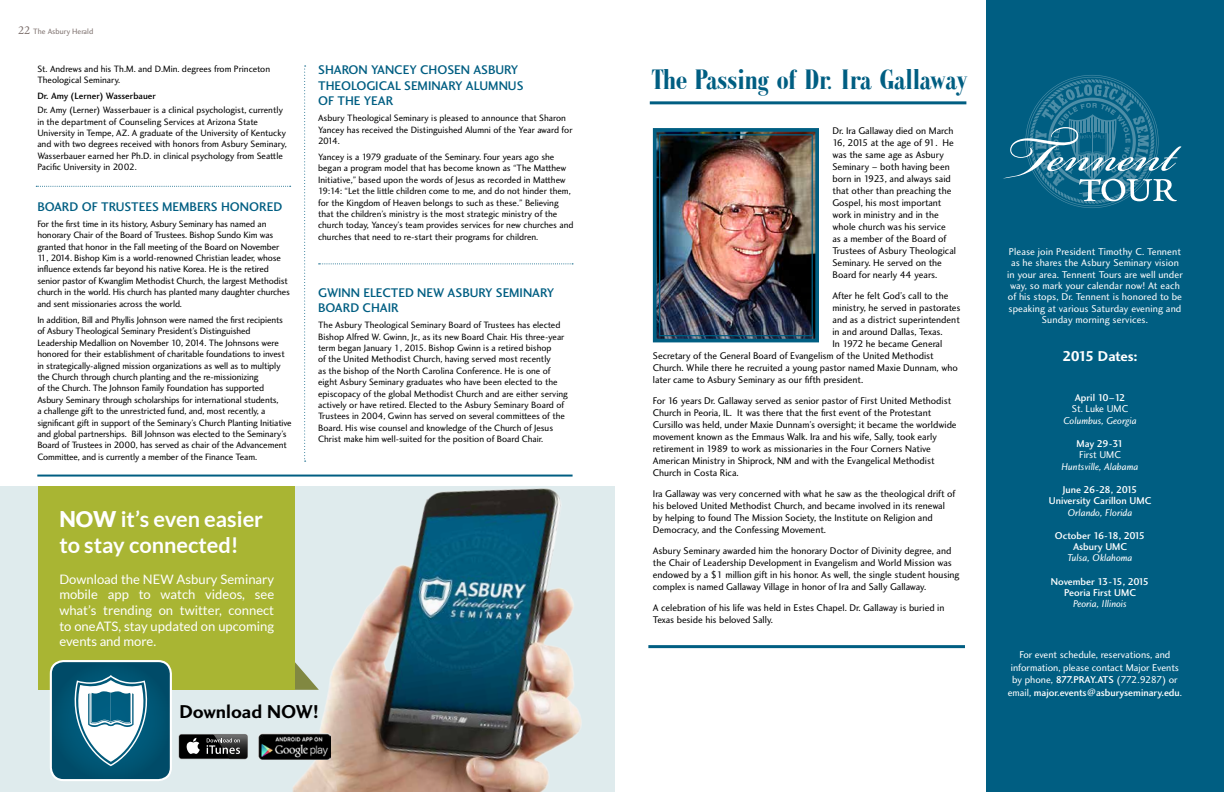
<style>
.page{position:relative;width:1224px;height:792px;background:#fff}
.page>*{position:absolute;margin:0;border:0;box-sizing:border-box;transform-origin:0 0}
.t1{font:700 28.4px "Galileo FLF";letter-spacing:-.015em;color:#005e82}
.t2{font:700 21.8px/26.1px "Lato";color:#fff}
.t3{font:19.2px "Charlotte Sans Bold Plain";color:#000}
.t4{font:14.8px "Charlotte Sans Bold Plain";letter-spacing:-.03em;color:#fff}
.t5{font:13.1px/15.7px "Lato";color:#fff;text-align:justify}
.t6{font:13px/15.6px "Charlotte Sans Medium Plain";color:#005e82}
.t7{font:10.3px/11.4px "Charlotte Sans Book Plain";letter-spacing:.01em;color:#fff;text-align:center}
.t8{font:10.3px/11.4px "Charlotte Sans Medium Plain";color:#fff;text-align:center}
.t9{font:10.3px "Charlotte Sans Book Italic Plain";color:#fff}
.t10{font:10px/12px "Charlotte Sans Book Plain";color:#000}
.t11{font:9.5px/11.4px "Charlotte Sans Book Plain";letter-spacing:-.01em;color:#000}
.t12{font:500 9.5px "Charlotte Sans Std";color:#000}
.t13{font:8px "Charlotte Sans Book Plain";color:#7d706d}
.s1{font-family:"Legacy Ser ITC";font-size:12px}
.s2{font-weight:900}
.s3{font-family:"Charlotte Sans Medium Plain"}
.s4{font-family:"Charlotte Sans Book Plain"}
</style>
<div class="page">
<div style="left:986px;top:0;width:238px;height:792px;background:#005e82"></div>
<svg style="left:1003px;top:75px;width:178px;height:133px"></svg>
<svg style="left:304px;top:66px;width:2px;height:396px"></svg>
<hr style="left:37px;top:475px;width:536px;height:2px;background:#005e82">
<hr style="left:650px;top:101px;width:316px;height:3px;background:#005e82">
<svg style="left:36px;top:186px;width:255px;height:1px"></svg>
<svg style="left:319px;top:263px;width:254px;height:1px"></svg>
<img style="left:652px;top:128px;width:167px;height:215px">
<div style="left:659px;top:134px;width:154px;height:202px;border:1px solid #005e82"></div>
<div style="left:0;top:486px;width:614px;height:306px;background:#dfebed"></div>
<div style="left:38px;top:486px;width:256px;height:204px;background:#a9b533"></div>
<div style="left:50px;top:660px;width:122px;height:121px;border:2px solid #fff;border-radius:13px"></div>
<svg style="left:51px;top:661px;width:120px;height:119px"></svg>
<img style="left:293px;top:486px;width:289px;height:306px">
<div style="left:179px;top:734px;width:69px;height:25px;background:#565656;border-radius:3px"></div>
<div style="left:179px;top:735px;width:68px;height:24px;background:#000;border-radius:2px"></div>
<svg style="left:186px;top:738px;width:14px;height:16px"></svg>
<img style="left:213px;top:734px;width:35px;height:25px">
<img style="left:214px;top:735px;width:33px;height:24px">
<svg style="left:207px;top:738px;width:33px;height:16px"></svg>
<img style="left:258px;top:734px;width:72px;height:25px">
<hr style="left:648px;top:645px;width:317px;height:3px;background:#005e82">
<p class="t13" style="left:18px;top:27px;width:77px"><span class="s1">22</span> The Asbury Herald</p>
<p class="t11" style="left:37px;top:63px;width:234px">St. Andrews and his Th.M. and D.Min. degrees from Princeton<br>Theological Seminary.</p>
<p class="t12" style="left:37px;top:91px;width:120px">Dr. Amy (Lerner) Wasserbauer</p>
<p class="t11" style="left:37px;top:104px;width:251px">Dr. Amy (Lerner) Wasserbauer is a clinical psychologist, currently in the department of Counseling Services at Arizona State University in Tempe, AZ. A graduate of the University of Kentucky and with two degrees received with honors from Asbury Seminary, Wasserbauer earned her Ph.D. in clinical psychology from Seattle Pacific University in 2002.</p>
<h3 class="t6" style="left:37px;top:199px;width:247px">BOARD OF TRUSTEES MEMBERS HONORED</h3>
<p class="t11" style="left:37px;top:218px;width:254px">For the first time in its history, Asbury Seminary has named an honorary Chair of the Board of Trustees. Bishop Sundo Kim was granted that honor in the Fall meeting of the Board on November 11, 2014. Bishop Kim is a world-renowned Christian leader, whose influence extends far beyond his native Korea. He is the retired senior pastor of Kwanglim Methodist Church, the largest Methodist church in the world. His church has planted many daughter churches and sent missionaries across the world.</p>
<p class="t11" style="left:37px;top:314px;width:256px">In addition, Bill and Phyllis Johnson were named the first recipients of Asbury Theological Seminary President’s Distinguished Leadership Medallion on November 10, 2014. The Johnsons were honored for their establishment of charitable foundations to invest in strategically-aligned mission organizations as well as to multiply the Church through church planting and the re-missionizing<br>of the Church. The Johnson Family Foundation has supported Asbury Seminary through scholarships for international students,<br>a challenge gift to the unrestricted fund, and, most recently, a significant gift in support of the Seminary’s Church Planting Initiative and global partnerships. Bill Johnson was elected to the Seminary’s Board of Trustees in 2000, has served as chair of the Advancement Committee, and is currently a member of the Finance Team.</p>
<h2 class="t2" style="left:59px;top:506px;width:205px"><span class="s2">NOW</span> it’s even easier to stay connected!</h2>
<h3 class="t5" style="left:59px;top:571px;width:216px">Download the NEW Asbury Seminary mobile app to watch videos, see what’s trending on twitter, connect to oneATS, stay updated on upcoming events and more.</h3>
<h3 class="t6" style="left:318px;top:62px;width:207px">SHARON YANCEY CHOSEN ASBURY<br>THEOLOGICAL SEMINARY ALUMNUS<br>OF THE YEAR</h3>
<p class="t11" style="left:318px;top:112px;width:256px">Asbury Theological Seminary is pleased to announce that Sharon<br>Yancey has received the Distinguished Alumni of the Year award for<br>2014.</p>
<p class="t11" style="left:318px;top:151px;width:257px">Yancey is a 1979 graduate of the Seminary. Four years ago she began a program model that has become known as “The Matthew Initiative,” based upon the words of Jesus as recorded in Matthew 19:14: “Let the little children come to me, and do not hinder them, for the Kingdom of Heaven belongs to such as these.” Believing that the children’s ministry is the most strategic ministry of the church today, Yancey’s team provides services for new churches and churches that need to re-start their programs for children.</p>
<h3 class="t6" style="left:318px;top:284px;width:238px">GWINN ELECTED NEW ASBURY SEMINARY<br>BOARD CHAIR</h3>
<p class="t11" style="left:318px;top:319px;width:251px">The Asbury Theological Seminary Board of Trustees has elected Bishop Alfred W. Gwinn, Jr., as its new Board Chair. His three-year term began January 1, 2015. Bishop Gwinn is a retired bishop<br>of the United Methodist Church, having served most recently<br>as the bishop of the North Carolina Conference. He is one of eight Asbury Seminary graduates who have been elected to the episcopacy of the global Methodist Church and are either serving actively or have retired. Elected to the Asbury Seminary Board of Trustees in 2004, Gwinn has served on several committees of the Board. His wise counsel and knowledge of the Church of Jesus Christ make him well-suited for the position of Board Chair.</p>
<h3 class="t3" style="left:179px;top:700px;width:141px">Download NOW!</h3>
<h1 class="t1" style="left:651px;top:66px;width:318px">The Passing of Dr. Ira Gallaway</h1>
<p class="t10" style="left:833px;top:124px;width:125px">Dr. Ira Gallaway died on March<br>16, 2015 at the age of 91. He was the same age as Asbury<br>Seminary – both having been born in 1923, and always said that other than preaching the<br>Gospel, his most important work in ministry and in the whole church was his service as a member of the Board of<br>Trustees of Asbury Theological<br>Seminary. He served on the<br>Board for nearly 44 years.</p>
<p class="t10" style="left:833px;top:289px;width:117px">After he felt God’s call to the</p>
<p class="t10" style="left:833px;top:301px;width:129px">ministry, he served in pastorates</p>
<p class="t10" style="left:833px;top:313px;width:129px">and as a district superintendent</p>
<p class="t10" style="left:833px;top:325px;width:112px">in and around Dallas, Texas.</p>
<p class="t10" style="left:833px;top:337px;width:111px">In 1972 he became General</p>
<p class="t10" style="left:653px;top:349px;width:282px">Secretary of the General Board of Evangelism of the United Methodist</p>
<p class="t10" style="left:653px;top:361px;width:306px">Church. While there he recruited a young pastor named Maxie Dunnam, who</p>
<p class="t10" style="left:653px;top:373px;width:212px">later came to Asbury Seminary as our fifth president.</p>
<p class="t10" style="left:653px;top:394px;width:305px">For 16 years Dr. Gallaway served as senior pastor of First United Methodist Church in Peoria, IL. It was there that the first event of the Protestant Cursillo was held, under Maxie Dunnam’s oversight; it became the worldwide movement known as the Emmaus Walk. Ira and his wife, Sally, took early retirement in 1989 to work as missionaries in the Four Corners Native American Ministry in Shiprock, NM and with the Evangelical Methodist Church in Costa Rica.</p>
<p class="t10" style="left:653px;top:487px;width:304px">Ira Gallaway was very concerned with what he saw as the theological drift of his beloved United Methodist Church, and became involved in its renewal by helping to found The Mission Society, the Institute on Religion and Democracy, and the Confessing Movement.</p>
<p class="t10" style="left:653px;top:544px;width:308px">Asbury Seminary awarded him the honorary Doctor of Divinity degree, and the Chair of Leadership Development in Evangelism and World Mission was endowed by a $1 million gift in his honor. As well, the single student housing complex is named Gallaway Village in honor of Ira and Sally Gallaway.</p>
<p class="t10" style="left:653px;top:601px;width:293px">A celebration of his life was held in Estes Chapel. Dr. Gallaway is buried in<br>Texas beside his beloved Sally.</p>
<p class="t7" style="left:1007px;top:246px;width:177px">Please join President Timothy C. Tennent as he shares the Asbury Seminary vision in your area. Tennent Tours are well under way, so mark your calendar now! At each of his stops, Dr. Tennent is honored to be speaking at various Saturday evening and Sunday morning services.</p>
<h3 class="t4" style="left:1062px;top:347px;width:77px">2015 Dates:</h3>
<p class="t8" style="left:1075px;top:392px;width:52px">April 10–12</p>
<p class="t7" style="left:1072px;top:403px;width:58px">St. Luke UMC</p>
<p class="t9" style="left:1063px;top:414px;width:75px">Columbus, Georgia</p>
<p class="t8" style="left:1077px;top:438px;width:49px">May 29-31</p>
<p class="t7" style="left:1079px;top:449px;width:43px">First UMC</p>
<p class="t9" style="left:1062px;top:460px;width:79px">Huntsville, Alabama</p>
<p class="t8" style="left:1049px;top:484px;width:104px">June 26-28, 2015<br>University Carillon UMC</p>
<p class="t9" style="left:1068px;top:506px;width:66px">Orlando, Florida</p>
<p class="t8" style="left:1055px;top:529px;width:92px">October 16-18, 2015<br>Asbury UMC</p>
<p class="t9" style="left:1068px;top:552px;width:66px">Tulsa, Oklahoma</p>
<p class="t8" style="left:1051px;top:575px;width:100px">November 13-15, 2015<br>Peoria First UMC</p>
<p class="t9" style="left:1073px;top:598px;width:55px">Peoria, Illinois</p>
<p class="t7" style="left:1011px;top:648px;width:170px;line-height:12.5px">For event schedule, reservations, and information, please contact Major Events by phone, <span class="s3">877.PRAY.ATS</span> (772.9287) or</p>
<p class="t8" style="left:1008px;top:686px;width:176px"><span class="s4">email,</span> major.events@asburyseminary.edu<span class="s4">.</span></p>
</div>
